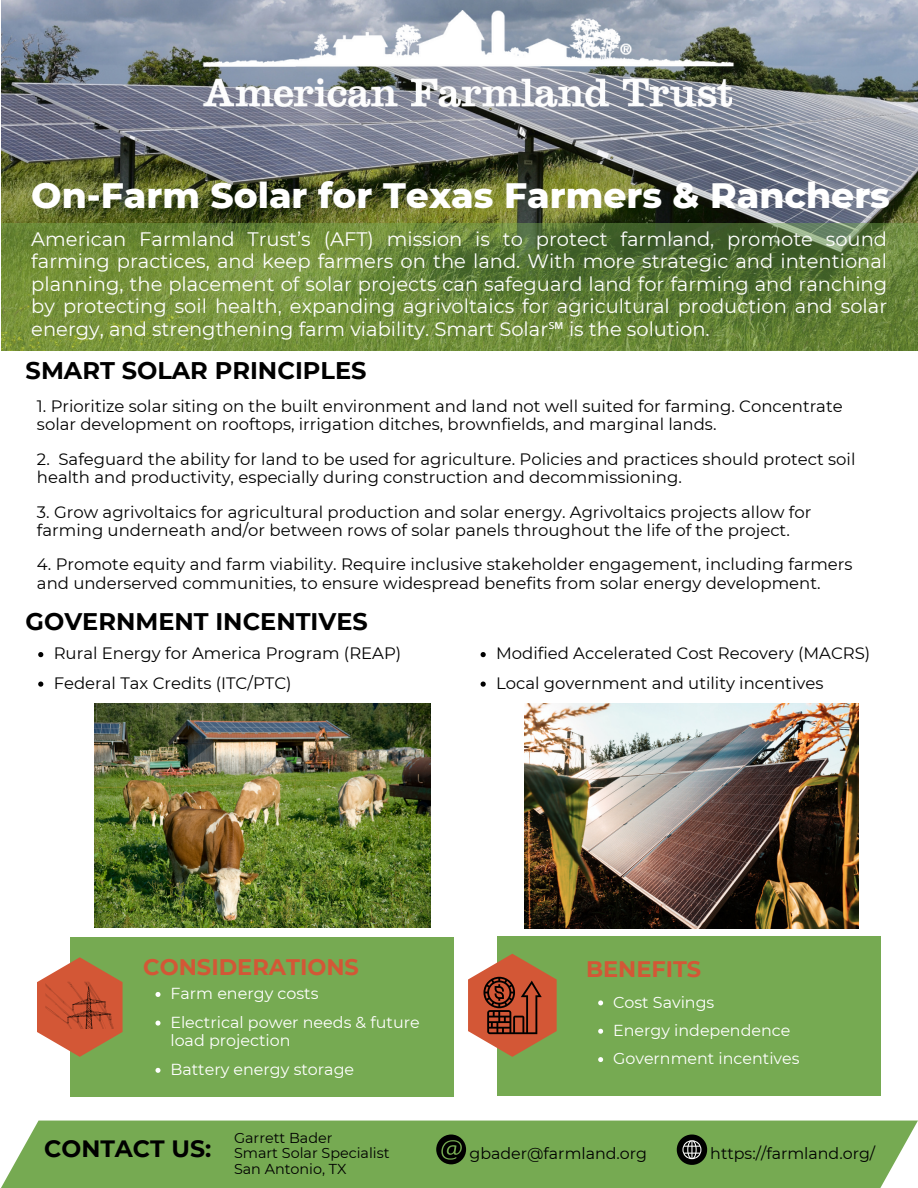
<style>
.page{position:relative;width:918px;height:1188px;background:#fff}
.page>*{position:absolute;margin:0;border:0;box-sizing:border-box;transform-origin:0 0}
.t1{font:800 36px "Montserrat";color:#fff}
.t2{font:700 24px "Montserrat";color:#000}
.t3{font:700 23.55px "Montserrat";color:#000}
.t4{font:700 22.5px "Montserrat";color:#d35736}
.t5{font:700 22.35px "Montserrat";color:#d35736}
.t6{font:19.5px/22.5px "Montserrat";color:#fff;text-align:justify}
.t7{font:16.5px/18.8px "Montserrat";color:#000}
.t8{font:15.9px/18.6px "Montserrat";color:#fff}
.t9{font:15.9px "Montserrat";color:#000}
.t10{font:14.4px "Montserrat";color:#000}
.s1{font-family:"Noto Sans"}
</style>
<div class="page">
<div style="left:497px;top:937px;width:383px;height:159px;background:#76aa52"></div>
<div style="left:1px;top:1121px;width:917px;height:67px;background:#76aa52"></div>
<svg style="left:677px;top:1135px;width:30px;height:30px"></svg>
<svg style="left:436px;top:1135px;width:30px;height:29px"></svg>
<svg style="left:468px;top:954px;width:89px;height:103px"></svg>
<div style="left:71px;top:937px;width:383px;height:159px;background:#76aa52"></div>
<svg style="left:155px;top:992px;width:6px;height:5px"></svg>
<svg style="left:155px;top:1021px;width:6px;height:5px"></svg>
<svg style="left:155px;top:1068px;width:6px;height:5px"></svg>
<svg style="left:37px;top:957px;width:86px;height:100px"></svg>
<img style="left:1px;top:0;width:917px;height:224px">
<img style="left:525px;top:704px;width:334px;height:225px">
<img style="left:202px;top:10px;width:534px;height:108px">
<img style="left:94px;top:704px;width:336px;height:223px">
<svg style="left:1px;top:224px;width:917px;height:127px;background:#678539"></svg>
<svg style="left:598px;top:1000px;width:5px;height:5px"></svg>
<svg style="left:598px;top:1029px;width:5px;height:5px"></svg>
<svg style="left:598px;top:1057px;width:5px;height:5px"></svg>
<svg style="left:38px;top:652px;width:5px;height:5px"></svg>
<svg style="left:38px;top:682px;width:5px;height:5px"></svg>
<svg style="left:481px;top:652px;width:5px;height:5px"></svg>
<svg style="left:481px;top:682px;width:5px;height:5px"></svg>
<p class="t1" style="left:31px;top:173px;width:860px">On-Farm Solar for Texas Farmers &amp; Ranchers</p>
<h2 class="t6" style="left:31px;top:227px;width:857px">American Farmland Trust’s (AFT) mission is to protect farmland, promote sound farming practices, and keep farmers on the land. With more strategic and intentional planning, the placement of solar projects can safeguard land for farming and ranching by protecting soil health, expanding agrivoltaics for agricultural production and solar energy, and strengthening farm viability. Smart Solar<span class="s1">℠</span> is the solution.</h2>
<p class="t2" style="left:26px;top:356px;width:342px">SMART SOLAR PRINCIPLES</p>
<p class="t7" style="left:37px;top:396px;width:807px">1. Prioritize solar siting on the built environment and land not well suited for farming. Concentrate solar development on rooftops, irrigation ditches, brownfields, and marginal lands.</p>
<p class="t7" style="left:37px;top:449px;width:820px">2. Safeguard the ability for land to be used for agriculture. Policies and practices should protect soil health and productivity, especially during construction and decommissioning.</p>
<p class="t7" style="left:37px;top:502px;width:776px">3. Grow agrivoltaics for agricultural production and solar energy. Agrivoltaics projects allow for farming underneath and/or between rows of solar panels throughout the life of the project.</p>
<p class="t7" style="left:37px;top:555px;width:817px;line-height:19.2px">4. Promote equity and farm viability. Require inclusive stakeholder engagement, including farmers and underserved communities, to ensure widespread benefits from solar energy development.</p>
<p class="t2" style="left:26px;top:607px;width:344px">GOVERNMENT INCENTIVES</p>
<h2 class="t7" style="left:54px;top:644px;width:349px">Rural Energy for America Program (REAP)</h2>
<p class="t7" style="left:54px;top:674px;width:239px">Federal Tax Credits (ITC/PTC)</p>
<p class="t7" style="left:496px;top:644px;width:376px">Modified Accelerated Cost Recovery (MACRS)</p>
<p class="t7" style="left:496px;top:674px;width:329px">Local government and utility incentives</p>
<p class="t4" style="left:143px;top:953px;width:217px">CONSIDERATIONS</p>
<p class="t8" style="left:170px;top:984px;width:150px">Farm energy costs</p>
<h3 class="t8" style="left:170px;top:1013px;width:251px">Electrical power needs &amp; future load projection</h3>
<h1 class="t8" style="left:170px;top:1060px;width:185px">Battery energy storage</h1>
<h2 class="t5" style="left:586px;top:955px;width:117px">BENEFITS</h2>
<p class="t8" style="left:613px;top:993px;width:103px">Cost Savings</p>
<p class="t8" style="left:613px;top:1021px;width:179px">Energy independence</p>
<p class="t8" style="left:613px;top:1049px;width:188px">Government incentives</p>
<p class="t10" style="left:234px;top:1129px;width:100px">Garrett Bader</p>
<p class="t10" style="left:234px;top:1145px;width:157px">Smart Solar Specialist</p>
<p class="t10" style="left:234px;top:1160px;width:114px">San Antonio, TX</p>
<h4 class="t3" style="left:44px;top:1134px;width:169px">CONTACT US:</h4>
<h4 class="t9" style="left:470px;top:1144px;width:179px">gbader@farmland.org</h4>
<h4 class="t9" style="left:710px;top:1144px;width:166px">https://farmland.org/</h4>
</div>
